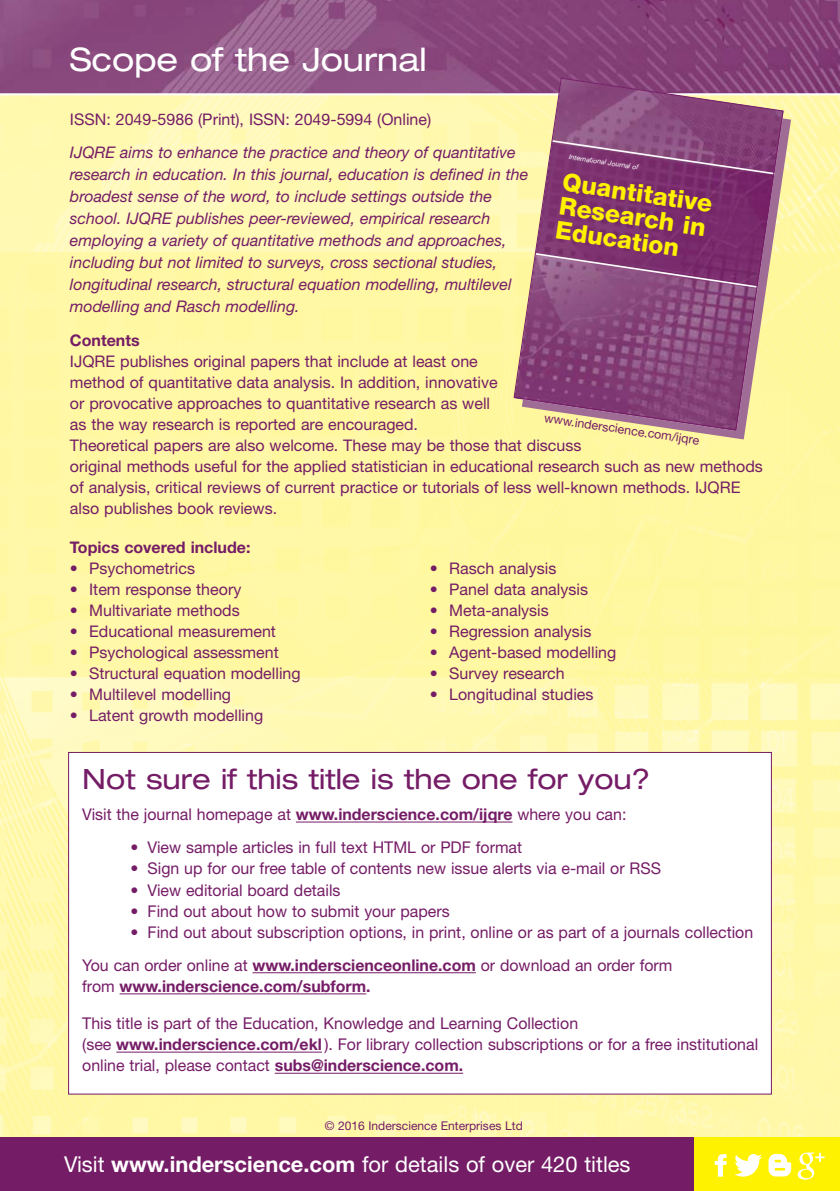
<style>
.page{position:relative;width:840px;height:1191px;background:#fff}
.page>*{position:absolute;margin:0;border:0;box-sizing:border-box;transform-origin:0 0}
.t1{font:expanded 32.4px "Helvetica Neue";color:#fff}
.t2{font:expanded 28px "Helvetica Neue";color:#751c66}
.t3{font:800 24.6px/24.2px "Helvetica Neue";color:#fff200}
.t4{font:21.8px "Helvetica Neue";color:#fff}
.t5{font:16.2px/21.2px "Helvetica Neue";color:#751c66}
.t6{font:700 16.2px "Helvetica Neue";color:#751c66}
.t7{font:16px/21px "Helvetica Neue";color:#751c66}
.t8{font:italic 16px/22px "Helvetica Neue";color:#751c66}
.t9{font:700 16px "Helvetica Neue";color:#751c66}
.t10{font:12.4px "Helvetica Neue";color:#751c66}
.t11{font:12px "Helvetica Neue";color:#751c66}
.t12{font:italic 6.8px "Helvetica Neue";color:#fff}
.s1{font-weight:700}
.s2{font-weight:400}
</style>
<div class="page">
<img style="left:0;top:95px;width:839px;height:1042px">
<img style="left:0;top:0;width:839px;height:93px">
<div style="left:0;top:1137px;width:694px;height:54px;background:#751c66"></div>
<div style="left:694px;top:1137px;width:145px;height:54px;background:#fff200"></div>
<div style="left:69px;top:753px;width:701px;height:340px;background:#fff"></div>
<hr style="left:296px;top:821px;width:216px;height:1px;background:#751c66">
<hr style="left:252px;top:972px;width:223px;height:1px;background:#751c66">
<hr style="left:119px;top:993px;width:247px;height:1px;background:#751c66">
<hr style="left:116px;top:1051px;width:206px;height:1px;background:#751c66">
<hr style="left:275px;top:1072px;width:188px;height:1px;background:#751c66">
<svg style="left:714px;top:1154px;width:12px;height:22px"></svg>
<svg style="left:734px;top:1154px;width:27px;height:22px"></svg>
<svg style="left:768px;top:1153px;width:22px;height:23px"></svg>
<svg style="left:797px;top:1152px;width:27px;height:27px"></svg>
<svg style="left:521px;top:87px;width:269px;height:352px;background:#f3e79e"></svg>
<svg style="left:512px;top:77px;width:271px;height:354px;background:#996081"></svg>
<h1 class="t1" style="left:70px;top:48px;width:358px">Scope of the Journal</h1>
<p class="t7" style="left:70px;top:110px;width:362px">ISSN: 2049-5986 (Print), ISSN: 2049-5994 (Online)</p>
<p class="t8" style="left:70px;top:143px;width:459px">IJQRE aims to enhance the practice and theory of quantitative research in education. In this journal, education is defined in the broadest sense of the word, to include settings outside the school. IJQRE publishes peer-reviewed, empirical research employing a variety of quantitative methods and approaches, including but not limited to surveys, cross sectional studies, longitudinal research, structural equation modelling, multilevel modelling and Rasch modelling.</p>
<p class="t9" style="left:70px;top:334px;width:71px">Contents</p>
<p class="t7" style="left:70px;top:352px;width:694px">IJQRE publishes original papers that include at least one<br>method of quantitative data analysis. In addition, innovative<br>or provocative approaches to quantitative research as well<br>as the way research is reported are encouraged.<br>Theoretical papers are also welcome. These may be those that discuss<br>original methods useful for the applied statistician in educational research such as new methods of analysis, critical reviews of current practice or tutorials of less well-known methods. IJQRE also publishes book reviews.</p>
<p class="t12" style="left:569px;top:155px;width:72px;rotate:8deg">International Journal of</p>
<h3 class="t3" style="left:563px;top:172px;width:153px;rotate:8deg">Quantitative<br>Research in<br>Education</h3>
<p class="t10" style="left:544px;top:414px;width:158px;rotate:8deg">www.inderscience.com/ijqre</p>
<p class="t9" style="left:70px;top:541px;width:182px">Topics covered include:</p>
<p class="t7" style="left:70px;top:559px;width:126px">• Psychometrics</p>
<p class="t7" style="left:70px;top:580px;width:173px">• Item response theory</p>
<p class="t7" style="left:70px;top:601px;width:171px">• Multivariate methods</p>
<p class="t7" style="left:70px;top:622px;width:207px">• Educational measurement</p>
<p class="t7" style="left:70px;top:643px;width:210px">• Psychological assessment</p>
<p class="t7" style="left:70px;top:664px;width:232px">• Structural equation modelling</p>
<p class="t7" style="left:70px;top:685px;width:163px">• Multilevel modelling</p>
<p class="t7" style="left:70px;top:706px;width:195px">• Latent growth modelling</p>
<p class="t7" style="left:429px;top:559px;width:128px">• Rasch analysis</p>
<p class="t7" style="left:429px;top:580px;width:159px">• Panel data analysis</p>
<p class="t7" style="left:429px;top:601px;width:120px">• Meta-analysis</p>
<p class="t7" style="left:429px;top:622px;width:163px">• Regression analysis</p>
<p class="t7" style="left:429px;top:643px;width:188px">• Agent-based modelling</p>
<p class="t7" style="left:429px;top:664px;width:136px">• Survey research</p>
<p class="t7" style="left:429px;top:685px;width:165px">• Longitudinal studies</p>
<h2 class="t2" style="left:82px;top:769px;width:569px">Not sure if this title is the one for you?</h2>
<p class="t5" style="left:82px;top:805px;width:545px">Visit the journal homepage at <span class="s1">www.inderscience.com/ijqre</span> where you can:</p>
<p class="t5" style="left:130px;top:838px;width:393px">• View sample articles in full text HTML or PDF format</p>
<p class="t5" style="left:130px;top:859px;width:532px">• Sign up for our free table of contents new issue alerts via e-mail or RSS</p>
<p class="t5" style="left:130px;top:881px;width:211px">• View editorial board details</p>
<p class="t5" style="left:130px;top:902px;width:320px">• Find out about how to submit your papers</p>
<p class="t5" style="left:82px;top:917px;width:672px;line-height:33.2px;text-indent:48px">• Find out about subscription options, in print, online or as part of a journals collection<br>You can order online at <span class="s1">www.inderscienceonline.com</span> or download an order form</p>
<p class="t6" style="left:82px;top:980px;width:290px"><span class="s2">from</span> www.inderscience.com/subform.</p>
<p class="t5" style="left:82px;top:1014px;width:677px">This title is part of the Education, Knowledge and Learning Collection<br>(see <span class="s1">www.inderscience.com/ekl</span> ). For library collection subscriptions or for a free institutional online trial, please contact <span class="s1">subs@inderscience.com.</span></p>
<p class="t11" style="left:324px;top:1121px;width:199px">© 2016 Inderscience Enterprises Ltd</p>
<h3 class="t4" style="left:64px;top:1156px;width:567px">Visit <span class="s1">www.inderscience.com</span> for details of over 420 titles</h3>
</div>
